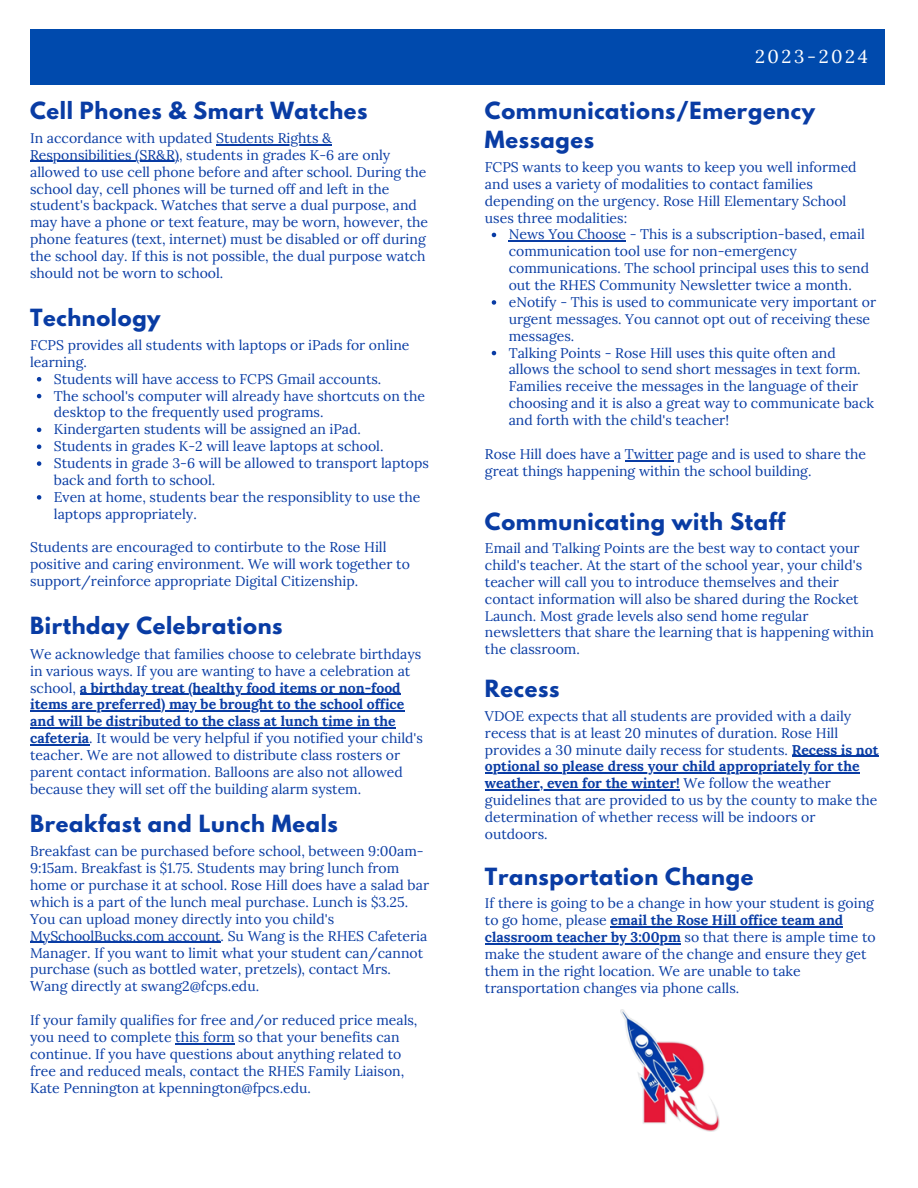
<style>
.page{position:relative;width:918px;height:1188px;background:#fff}
.page>*{position:absolute;margin:0;border:0;box-sizing:border-box;transform-origin:0 0}
.t1{font:700 21px/29.2px "League Spartan";letter-spacing:.03em;color:#093ca4}
.t2{font:18.45px "Lora";letter-spacing:.14em;color:#fff}
.t3{font:13.95px/16.8px "Lora";color:#093ca4}
.t4{font:13.95px "Lora";letter-spacing:.14em;color:#fff}
.s1{font-weight:700}
</style>
<div class="page">
<div style="left:30px;top:30px;width:855px;height:55px;background:#004aad"></div>
<hr style="left:216px;top:144px;width:116px;height:1px;background:#093ca4">
<hr style="left:30px;top:161px;width:149px;height:1px;background:#093ca4">
<svg style="left:37px;top:377px;width:4px;height:4px"></svg>
<svg style="left:37px;top:394px;width:4px;height:4px"></svg>
<svg style="left:37px;top:428px;width:4px;height:4px"></svg>
<svg style="left:37px;top:444px;width:4px;height:5px"></svg>
<svg style="left:37px;top:461px;width:4px;height:5px"></svg>
<svg style="left:37px;top:495px;width:4px;height:5px"></svg>
<hr style="left:80px;top:694px;width:321px;height:1px;background:#093ca4">
<hr style="left:30px;top:711px;width:374px;height:1px;background:#093ca4">
<hr style="left:30px;top:727px;width:366px;height:2px;background:#093ca4">
<hr style="left:30px;top:744px;width:59px;height:1px;background:#093ca4">
<svg style="left:492px;top:233px;width:4px;height:4px"></svg>
<hr style="left:509px;top:241px;width:117px;height:1px;background:#093ca4">
<svg style="left:492px;top:300px;width:4px;height:5px"></svg>
<svg style="left:492px;top:351px;width:4px;height:4px"></svg>
<hr style="left:625px;top:460px;width:48px;height:1px;background:#093ca4">
<hr style="left:30px;top:942px;width:191px;height:1px;background:#093ca4">
<hr style="left:175px;top:1043px;width:60px;height:1px;background:#093ca4">
<hr style="left:792px;top:756px;width:87px;height:1px;background:#093ca4">
<hr style="left:485px;top:773px;width:375px;height:1px;background:#093ca4">
<hr style="left:485px;top:789px;width:195px;height:2px;background:#093ca4">
<hr style="left:610px;top:926px;width:233px;height:1px;background:#093ca4">
<hr style="left:485px;top:943px;width:196px;height:1px;background:#093ca4">
<img style="left:620px;top:1010px;width:99px;height:121px">
<p class="t1" style="left:30px;top:98px;width:339px">Cell Phones &amp; Smart Watches</p>
<p class="t3" style="left:30px;top:129px;width:399px">In accordance with updated Students Rights &amp; Responsibilities (SR&amp;R), students in grades K-6 are only allowed to use cell phone before and after school. During the school day, cell phones will be turned off and left in the student's backpack. Watches that serve a dual purpose, and may have a phone or text feature, may be worn, however, the phone features (text, internet) must be disabled or off during the school day. If this is not possible, the dual purpose watch should not be worn to school.</p>
<p class="t1" style="left:30px;top:305px;width:132px">Technology</p>
<p class="t3" style="left:30px;top:336px;width:381px">FCPS provides all students with laptops or iPads for online learning.</p>
<p class="t3" style="left:54px;top:370px;width:329px">Students will have access to FCPS Gmail accounts.</p>
<p class="t3" style="left:54px;top:387px;width:373px">The school's computer will already have shortcuts on the desktop to the frequently used programs.</p>
<p class="t3" style="left:54px;top:421px;width:309px">Kindergarten students will be assigned an iPad.</p>
<p class="t3" style="left:54px;top:438px;width:331px">Students in grades K-2 will leave laptops at school.</p>
<p class="t3" style="left:54px;top:455px;width:377px">Students in grade 3-6 will be allowed to transport laptops back and forth to school.</p>
<p class="t3" style="left:54px;top:488px;width:368px">Even at home, students bear the responsiblity to use the laptops appropriately.</p>
<p class="t3" style="left:30px;top:539px;width:381px">Students are encouraged to contirbute to the Rose Hill positive and caring environment. We will work together to support/reinforce appropriate Digital Citizenship.</p>
<p class="t1" style="left:30px;top:614px;width:254px">Birthday Celebrations</p>
<p class="t3" style="left:30px;top:645px;width:394px">We acknowledge that families choose to celebrate birthdays in various ways. If you are wanting to have a celebration at school, <span class="s1">a birthday treat (healthy food items or non-food items are preferred) may be brought to the school office and will be distributed to the class at lunch time in the cafeteria</span>. It would be very helpful if you notified your child's teacher. We are not allowed to distribute class rosters or parent contact information. Balloons are also not allowed because they will set off the building alarm system.</p>
<p class="t1" style="left:30px;top:811px;width:309px">Breakfast and Lunch Meals</p>
<p class="t3" style="left:30px;top:843px;width:400px">Breakfast can be purchased before school, between 9:00am-9:15am. Breakfast is $1.75. Students may bring lunch from home or purchase it at school. Rose Hill does have a salad bar which is a part of the lunch meal purchase. Lunch is $3.25.<br>You can upload money directly into you child's MySchoolBucks.com account. Su Wang is the RHES Cafeteria Manager. If you want to limit what your student can/cannot purchase (such as bottled water, pretzels), contact Mrs.<br>Wang directly at swang2@fcps.edu.</p>
<p class="t3" style="left:30px;top:1012px;width:389px">If your family qualifies for free and/or reduced price meals, you need to complete this form so that your benefits can continue. If you have questions about anything related to free and reduced meals, contact the RHES Family Liaison, Kate Pennington at kpennington@fpcs.edu.</p>
<p class="t2" style="left:755px;top:44px;width:114px">2023-2024</p>
<p class="t4" style="left:786px;top:47px;width:87px">2023-2024</p>
<p class="t1" style="left:485px;top:98px;width:332px">Communications/Emergency<br>Messages</p>
<p class="t3" style="left:485px;top:158px;width:373px">FCPS wants to keep you wants to keep you well informed and uses a variety of modalities to contact families depending on the urgency. Rose Hill Elementary School uses three modalities:</p>
<p class="t3" style="left:509px;top:226px;width:362px">News You Choose - This is a subscription-based, email communication tool use for non-emergency communications. The school principal uses this to send out the RHES Community Newsletter twice a month.</p>
<p class="t3" style="left:509px;top:293px;width:369px">eNotify - This is used to communicate very important or urgent messages. You cannot opt out of receiving these messages.</p>
<p class="t3" style="left:509px;top:344px;width:367px">Talking Points - Rose Hill uses this quite often and allows the school to send short messages in text form.<br>Families receive the messages in the language of their choosing and it is also a great way to communicate back and forth with the child's teacher!</p>
<p class="t3" style="left:485px;top:445px;width:383px">Rose Hill does have a Twitter page and is used to share the great things happening within the school building.</p>
<p class="t1" style="left:485px;top:509px;width:302px">Communicating with Staff</p>
<p class="t3" style="left:485px;top:540px;width:391px">Email and Talking Points are the best way to contact your child's teacher. At the start of the school year, your child's teacher will call you to introduce themselves and their contact information will also be shared during the Rocket Launch. Most grade levels also send home regular newsletters that share the learning that is happening within the classroom.</p>
<p class="t1" style="left:485px;top:677px;width:76px">Recess</p>
<p class="t3" style="left:485px;top:707px;width:395px">VDOE expects that all students are provided with a daily recess that is at least 20 minutes of duration. Rose Hill provides a 30 minute daily recess for students. <span class="s1">Recess is not optional so please dress your child appropriately for the weather, even for the winter!</span> We follow the weather guidelines that are provided to us by the county to make the determination of whether recess will be indoors or outdoors.</p>
<p class="t1" style="left:485px;top:864px;width:270px">Transportation Change</p>
<p class="t3" style="left:485px;top:895px;width:392px">If there is going to be a change in how your student is going to go home, please <span class="s1">email the Rose Hill office team and classroom teacher by 3:00pm</span> so that there is ample time to make the student aware of the change and ensure they get them in the right location. We are unable to take transportation changes via phone calls.</p>
</div>
